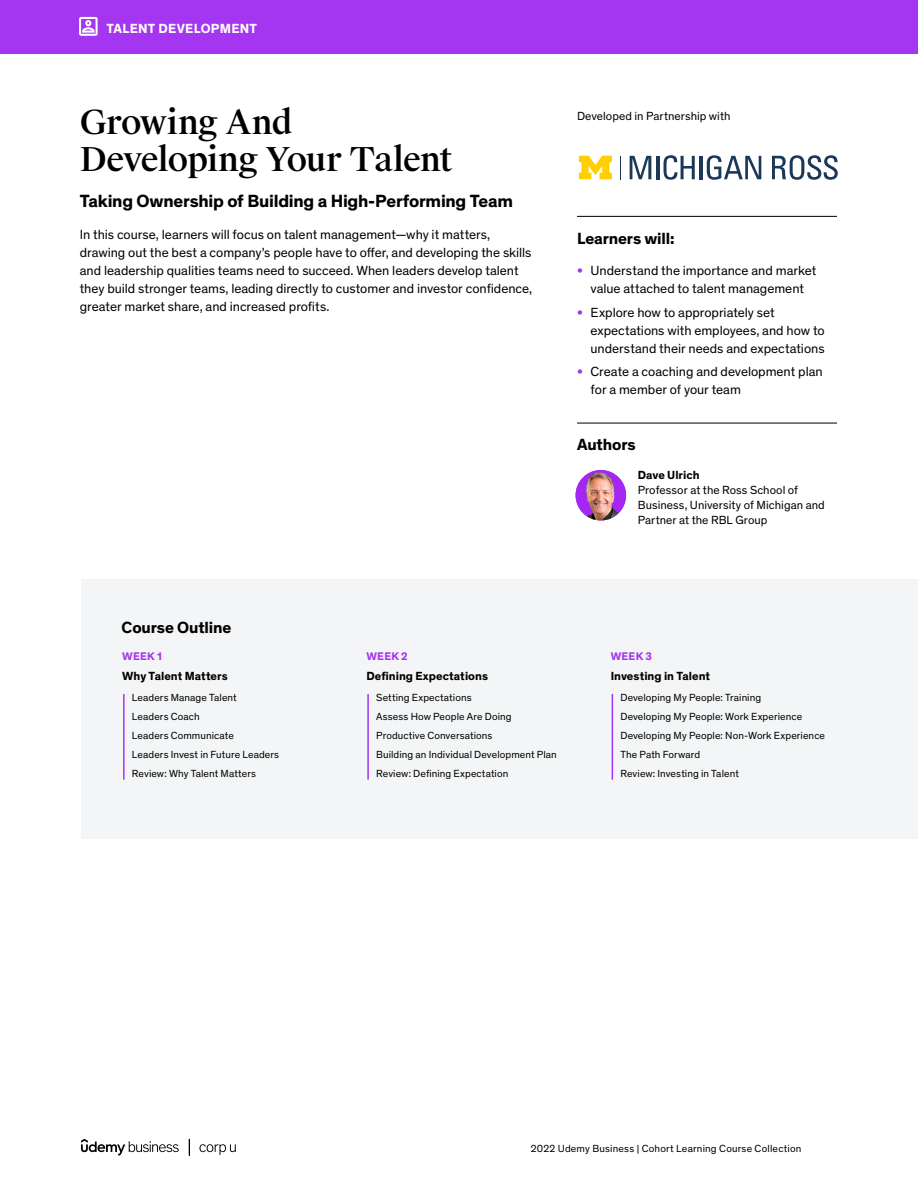
<style>
.page{position:relative;width:918px;height:1188px;background:#fff}
.page>*{position:absolute;margin:0;border:0;box-sizing:border-box;transform-origin:0 0}
.t1{font:500 33px/37.5px "Suisse Works";letter-spacing:-.025em;color:#000}
.t2{font:700 18px "Udemy Sans Pan";letter-spacing:-.015em;color:#000}
.t3{font:700 16.5px "Udemy Sans Pan";letter-spacing:-.01em;color:#000}
.t4{font:13.5px/18px "Udemy Sans Pan";color:#000}
.t5{font:700 13.5px "Udemy Sans Pan";letter-spacing:.02em;color:#fff}
.t6{font:12px/15px "Udemy Sans Pan";color:#000}
.t7{font:700 12px "Udemy Sans Pan";letter-spacing:.005em;color:#000}
.t8{font:700 11.25px "Udemy Sans Pan";letter-spacing:.02em;color:#a435f0}
.t9{font:10.5px/18.9px "Udemy Sans Pan";letter-spacing:.005em;color:#000}
.s1{font-weight:700;color:#a435f0}
</style>
<div class="page">
<svg style="left:81px;top:1139px;width:98px;height:16px"></svg>
<svg style="left:189px;top:1139px;width:1px;height:17px"></svg>
<svg style="left:199px;top:1144px;width:37px;height:11px"></svg>
<div style="left:0;top:0;width:918px;height:54px;background:#a435f0"></div>
<div style="left:81px;top:579px;width:837px;height:260px;background:#f4f5f6"></div>
<hr style="left:577px;top:216px;width:260px;height:1px;background:#000">
<hr style="left:577px;top:423px;width:260px;height:1px;background:#000">
<hr style="left:123px;top:694px;width:2px;height:86px;background:#a435f0">
<hr style="left:367px;top:694px;width:2px;height:86px;background:#a435f0">
<hr style="left:612px;top:694px;width:1px;height:86px;background:#a435f0">
<img style="left:576px;top:470px;width:50px;height:50px;border-radius:25px">
<svg style="left:620px;top:156px;width:1px;height:23px"></svg>
<svg style="left:579px;top:156px;width:33px;height:23px"></svg>
<svg style="left:630px;top:156px;width:21px;height:23px"></svg>
<hr style="left:656px;top:156px;width:3px;height:23px;background:#1b3859">
<svg style="left:664px;top:155px;width:31px;height:25px"></svg>
<hr style="left:700px;top:156px;width:3px;height:23px;background:#1b3859">
<svg style="left:707px;top:155px;width:54px;height:25px"></svg>
<svg style="left:772px;top:155px;width:66px;height:25px"></svg>
<svg style="left:79px;top:17px;width:19px;height:19px"></svg>
<p class="t5" style="left:107px;top:18px;width:152px">TALENT DEVELOPMENT</p>
<h1 class="t1" style="left:80px;top:104px;width:374px">Growing And<br>Developing Your Talent</h1>
<h2 class="t2" style="left:80px;top:188px;width:435px">Taking Ownership of Building a High-Performing Team</h2>
<p class="t4" style="left:80px;top:224px;width:454px">In this course, learners will focus on talent management—why it matters, drawing out the best a company’s people have to offer, and developing the skills and leadership qualities teams need to succeed. When leaders develop talent they build stronger teams, leading directly to customer and investor confidence, greater market share, and increased profits.</p>
<p class="t3" style="left:577px;top:226px;width:99px">Learners will:</p>
<p class="t6" style="left:577px;top:108px;width:155px">Developed in Partnership with</p>
<p class="t4" style="left:577px;top:261px;width:241px;text-align:center"><span class="s1">•</span> Understand the importance and market value attached to talent management</p>
<p class="t4" style="left:591px;top:302px;width:236px;text-indent:-14px"><span class="s1">•</span> Explore how to appropriately set expectations with employees, and how to understand their needs and expectations</p>
<p class="t4" style="left:591px;top:362px;width:234px;text-indent:-14px"><span class="s1">•</span> Create a coaching and development plan for a member of your team</p>
<p class="t3" style="left:577px;top:433px;width:60px">Authors</p>
<p class="t3" style="left:122px;top:615px;width:111px">Course Outline</p>
<p class="t8" style="left:122px;top:648px;width:41px">WEEK 1</p>
<p class="t7" style="left:122px;top:667px;width:107px">Why Talent Matters</p>
<p class="t9" style="left:132px;top:688px;width:149px">Leaders Manage Talent<br>Leaders Coach<br>Leaders Communicate<br>Leaders Invest in Future Leaders<br>Review: Why Talent Matters</p>
<p class="t8" style="left:367px;top:648px;width:43px">WEEK 2</p>
<p class="t7" style="left:366px;top:667px;width:123px">Defining Expectations</p>
<p class="t9" style="left:376px;top:688px;width:182px">Setting Expectations<br>Assess How People Are Doing<br>Productive Conversations<br>Building an Individual Development Plan<br>Review: Defining Expectation</p>
<p class="t7" style="left:638px;top:466px;width:63px">Dave Ulrich</p>
<p class="t6" style="left:638px;top:482px;width:189px">Professor at the Ross School of<br>Business, University of Michigan and<br>Partner at the RBL Group</p>
<p class="t8" style="left:611px;top:648px;width:43px">WEEK 3</p>
<p class="t7" style="left:611px;top:667px;width:101px">Investing in Talent</p>
<p class="t9" style="left:620px;top:688px;width:206px">Developing My People: Training<br>Developing My People: Work Experience<br>Developing My People: Non-Work Experience<br>The Path Forward<br>Review: Investing in Talent</p>
<p class="t9" style="left:531px;top:1139px;width:272px">2022 Udemy Business | Cohort Learning Course Collection</p>
</div>
